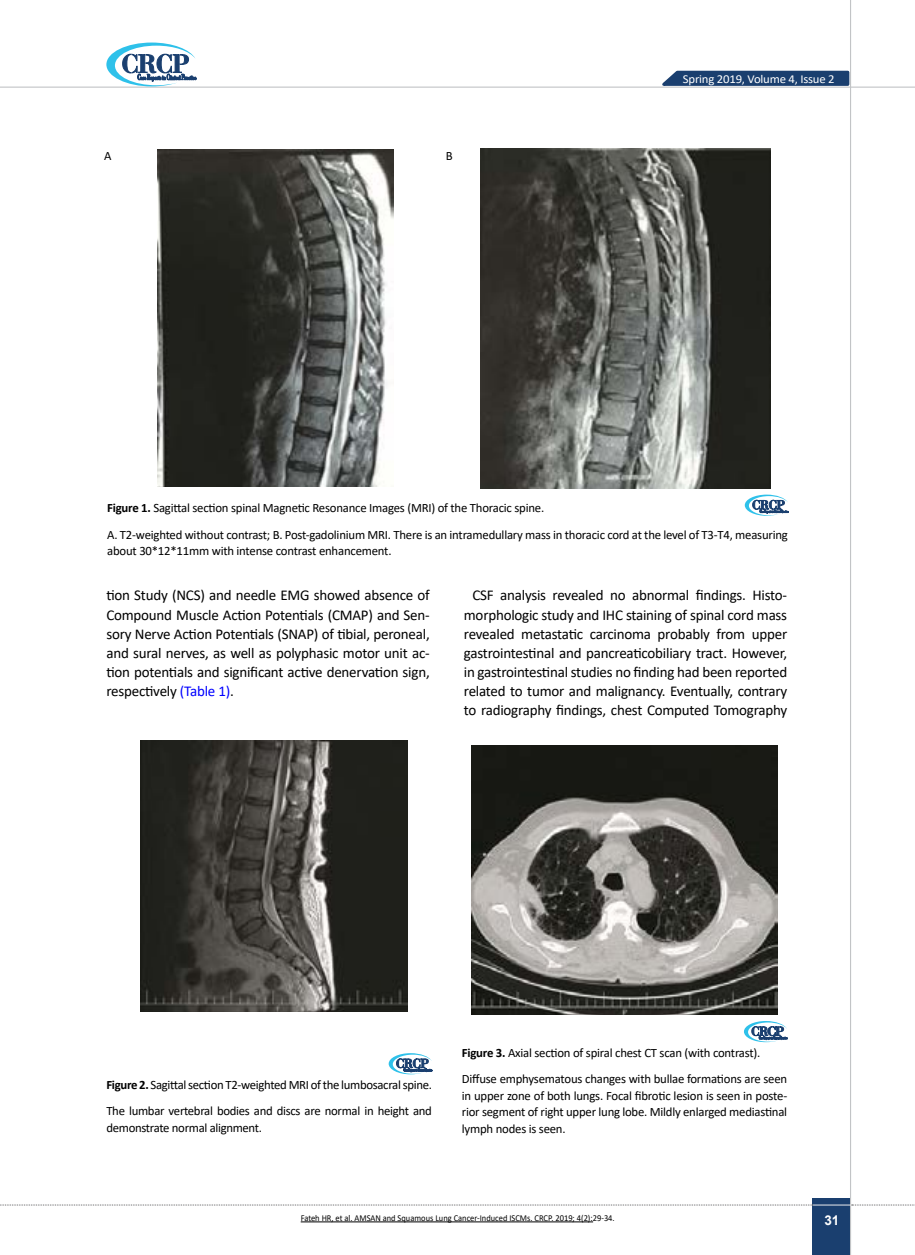
<style>
.page{position:relative;width:915px;height:1255px;background:#fff}
.page>*{position:absolute;margin:0;border:0;box-sizing:border-box;transform-origin:0 0}
.t1{font:15px/19px "Calibri";letter-spacing:-.015em;color:#000;text-align:justify}
.t2{font:700 13.5px "Arial";color:#fff}
.t3{font:12.75px/26.2px "Calibri";letter-spacing:-.015em;color:#000}
.t4{font:12.15px "Calibri";letter-spacing:-.015em;color:#fff;scale:1.05 1}
.t5{font:9px "Calibri";color:#000;scale:.94 1}
.s1{font-weight:700}
.s2{color:#00f}
</style>
<div class="page">
<div style="left:812px;top:1198px;width:38px;height:56px;background:#1a3f6f"></div>
<hr style="left:849px;top:0;width:1px;height:1254px;background:#c2c4c6">
<hr style="left:0;top:87px;width:914px;height:1px;background:#c2c4c6">
<hr style="left:812px;top:1204px;width:38px;height:1px;background:#ebebec">
<svg style="left:0;top:1204px;width:812px;height:1px"></svg>
<svg style="left:851px;top:1204px;width:64px;height:1px"></svg>
<svg style="left:106px;top:43px;width:90px;height:43px"></svg>
<svg style="left:655px;top:69px;width:195px;height:18px;background:#4a678d"></svg>
<img style="left:157px;top:149px;width:236px;height:337px">
<img style="left:480px;top:149px;width:290px;height:340px">
<svg style="left:744px;top:494px;width:44px;height:22px"></svg>
<img style="left:140px;top:740px;width:267px;height:271px">
<svg style="left:388px;top:1053px;width:44px;height:21px"></svg>
<img style="left:471px;top:745px;width:306px;height:269px">
<svg style="left:744px;top:1021px;width:43px;height:21px"></svg>
<hr style="left:300px;top:1221px;width:293px;height:1px;background:#000">
<p class="t3" style="left:104px;top:142px;width:9px">A</p>
<p class="t3" style="left:445px;top:142px;width:8px">B</p>
<p class="t4" style="left:682px;top:70px;width:146px">Spring 2019, Volume 4, Issue 2</p>
<p class="t3" style="left:107px;top:494px;width:682px"><span class="s1">Figure 1.</span> Sagittal section spinal Magnetic Resonance Images (MRI) of the Thoracic spine.<br>A. T2-weighted without contrast; B. Post-gadolinium MRI. There is an intramedullary mass in thoracic cord at the level of T3-T4, measuring</p>
<p class="t3" style="left:107px;top:537px;width:286px">about 30*12*11mm with intense contrast enhancement.</p>
<p class="t1" style="left:106px;top:585px;width:325px">tion Study (NCS) and needle EMG showed absence of Compound Muscle Action Potentials (CMAP) and Sen&shy;sory Nerve Action Potentials (SNAP) of tibial, peroneal, and sural nerves, as well as polyphasic motor unit ac&shy;tion potentials and significant active denervation sign, respectively <span class="s2">(Table 1)</span>.</p>
<p class="t1" style="left:463px;top:585px;width:325px;text-align:center">CSF analysis revealed no abnormal findings. Histo&shy;morphologic study and IHC staining of spinal cord mass revealed metastatic carcinoma probably from upper gastrointestinal and pancreaticobiliary tract. However, in gastrointestinal studies no finding had been reported related to tumor and malignancy. Eventually, contrary to radiography findings, chest Computed Tomography</p>
<p class="t3" style="left:106px;top:1071px;width:327px"><span class="s1">Figure 2.</span> Sagittal section T2-weighted MRI of the lumbosacral spine.<br>The lumbar vertebral bodies and discs are normal in height and</p>
<p class="t3" style="left:106px;top:1114px;width:157px">demonstrate normal alignment.</p>
<p class="t3" style="left:461px;top:1039px;width:327px"><span class="s1">Figure 3.</span> Axial section of spiral chest CT scan (with contrast).<br>Diffuse emphysematous changes with bullae formations are seen</p>
<p class="t3" style="left:461px;top:1086px;width:327px;line-height:16.5px;text-align:justify">in upper zone of both lungs. Focal fibrotic lesion is seen in poste&shy;rior segment of right upper lung lobe. Mildly enlarged mediastinal lymph nodes is seen.</p>
<p class="t5" style="left:300px;top:1211px;width:335px">Fateh HR, et al. AMSAN and Squamous Lung Cancer-Induced ISCMs. CRCP. 2019; 4(2):29-34.</p>
<p class="t2" style="left:824px;top:1210px;width:17px">31</p>
</div>
